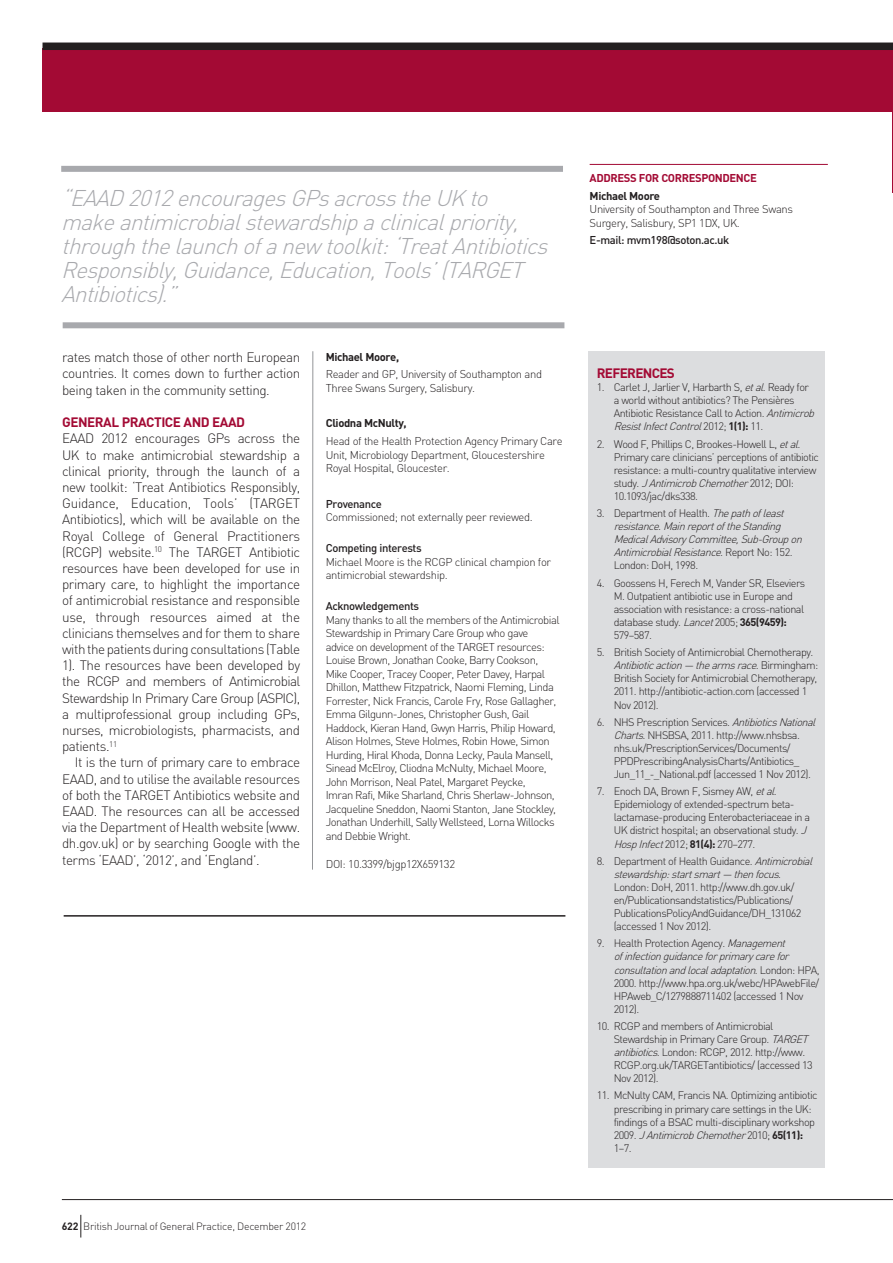
<style>
.page{position:relative;width:893px;height:1263px;background:#fff}
.page>*{position:absolute;margin:0;border:0;box-sizing:border-box;transform-origin:0 0}
.t1{font:italic 300 22.5px/24px "DIN";color:#a8a9ad}
.Body_Copy_First_para{font:300 13.5px/16.2px "DIN";letter-spacing:-.035em;color:#231f20;text-align:justify}
.Body_copy_indent{font:300 13.5px/16.2px "DIN";letter-spacing:-.035em;color:#231f20;text-align:justify}
.Sub_heading{font:700 13.5px "DIN";letter-spacing:-.035em;color:#a30a34}
.Reference_heading{font:700 13.5px "DIN";letter-spacing:-.05em;color:#a30a34}
.Address_Copy{font:300 11.25px/13.5px "DIN";letter-spacing:-.05em;color:#231f20}
.Address_Copy_Bold{font:500 11.25px "DIN";letter-spacing:-.035em;color:#231f20}
.Address_Copy-2{font:700 11.25px "DIN";letter-spacing:-.035em;color:#231f20}
.Address_title{font:700 11.25px "DIN";letter-spacing:-.035em;color:#a30a34}
.References_Body_Copy{font:300 10.8px/13px "DIN";letter-spacing:-.05em;color:#231f20}
.References_Body_Copy-2{font:italic 300 10.8px/13px "DIN";color:#231f20}
.t2{font:300 10.5px "DIN";letter-spacing:-.025em;color:#231f20}
.s1{font-style:italic}
.s2{font-weight:700}
.s3{font-style:normal}
</style>
<div class="page">
<hr style="left:312px;top:351px;width:1px;height:519px;background:#939598">
<div style="left:588px;top:351px;width:237px;height:816px;background:#dcdddf"></div>
<hr style="left:590px;top:164px;width:238px;height:1px;background:#a30a34">
<hr style="left:62px;top:1199px;width:831px;height:1px;background:#231f20">
<svg style="left:80px;top:1215px;width:1px;height:22px"></svg>
<div style="left:43px;top:48px;width:850px;height:64px;background:#a30a34"></div>
<div style="left:43px;top:43px;width:850px;height:7px;background:#231f20"></div>
<div style="left:61px;top:166px;width:502px;height:6px;background:#a8a9ad"></div>
<div style="left:63px;top:322px;width:501px;height:6px;background:#a8a9ad"></div>
<hr style="left:64px;top:915px;width:501px;height:1px;background:#231f20">
<p class="t1" style="left:61px;top:185px;width:495px">“EAAD2012encouragesGPsacrosstheUKto makeantimicrobialstewardshipaclinicalpriority, throughthelaunchofanew toolkit:‘TreatAntibiotics Responsibly,Guidance,Education,Tools’(TARGET Antibiotics).”</p>
<p class="Body_copy_indent" style="left:62px;top:349px;width:240px">rates match those of other north European countries. It comes down to further action being taken in the community setting.</p>
<p class="Sub_heading" style="left:62px;top:413px;width:184px">GENERAL PRACTICE AND EAAD</p>
<p class="Body_Copy_First_para" style="left:62px;top:430px;width:240px">EAAD 2012 encourages GPs across the UK to make antimicrobial stewardship a clinical priority, through the launch of a new toolkit: ‘Treat Antibiotics Responsibly, Guidance, Education, Tools’ (TARGET Antibiotics), which will be available on the Royal College of General Practitioners (RCGP) website.<sup>10</sup> The TARGET Antibiotic resources have been developed for use in primary care, to highlight the importance of antimicrobial resistance and responsible use, through resources aimed at the clinicians themselves and for them to share with the patients during consultations (Table 1). The resources have been developed by the RCGP and members of Antimicrobial Stewardship In Primary Care Group (ASPIC), a multiprofessional group including GPs, nurses, microbiologists, pharmacists, and patients.<sup>11</sup></p>
<p class="Body_copy_indent" style="left:62px;top:754px;width:240px;text-indent:13px">It is the turn of primary care to embrace EAAD, and to utilise the available resources of both the TARGET Antibiotics website and EAAD. The resources can all be accessed via the Department of Health website (www. dh.gov.uk) or by searching Google with the terms ‘EAAD’, ‘2012’, and ‘England’.</p>
<p class="Address_Copy-2" style="left:326px;top:349px;width:75px">Michael Moore,</p>
<p class="Address_Copy" style="left:326px;top:367px;width:218px">Reader and GP, University of Southampton and<br>Three Swans Surgery, Salisbury.</p>
<p class="Address_Copy-2" style="left:326px;top:416px;width:82px">Cliodna McNulty,</p>
<p class="Address_Copy" style="left:326px;top:434px;width:238px">Head of the Health Protection Agency Primary Care<br>Unit, Microbiology Department, Gloucestershire<br>Royal Hospital, Gloucester.</p>
<p class="Address_Copy_Bold" style="left:326px;top:496px;width:58px">Provenance</p>
<p class="Address_Copy" style="left:326px;top:510px;width:208px">Commissioned; not externally peer reviewed.</p>
<p class="Address_Copy_Bold" style="left:326px;top:541px;width:97px">Competing interests</p>
<p class="Address_Copy" style="left:326px;top:555px;width:227px">Michael Moore is the RCGP clinical champion for antimicrobial stewardship.</p>
<p class="Address_Copy_Bold" style="left:326px;top:599px;width:95px">Acknowledgements</p>
<p class="Address_Copy" style="left:326px;top:613px;width:235px">Many thanks to all the members of the Antimicrobial Stewardship in Primary Care Group who gave<br>advice on development of the TARGET resources:<br>Louise Brown, Jonathan Cooke, Barry Cookson, Mike Cooper, Tracey Cooper, Peter Davey, Harpal Dhillon, Matthew Fitzpatrick, Naomi Fleming, Linda Forrester, Nick Francis, Carole Fry, Rose Gallagher, Emma Gilgunn-Jones, Christopher Gush, Gail Haddock, Kieran Hand, Gwyn Harris, Philip Howard, Alison Holmes, Steve Holmes, Robin Howe, Simon Hurding, Hiral Khoda, Donna Lecky, Paula Mansell, Sinead McElroy, Cliodna McNulty, Michael Moore, John Morrison, Neal Patel, Margaret Peycke,<br>Imran Rafi, Mike Sharland, Chris Sherlaw-Johnson, Jacqueline Sneddon, Naomi Stanton, Jane Stockley, Jonathan Underhill, Sally Wellsteed, Lorna Willocks and Debbie Wright.</p>
<p class="Address_Copy" style="left:326px;top:857px;width:131px">DOI: 10.3399/bjgp12X659132</p>
<p class="Address_title" style="left:590px;top:170px;width:169px">ADDRESS FOR CORRESPONDENCE</p>
<p class="Address_Copy-2" style="left:590px;top:188px;width:72px">Michael Moore</p>
<p class="Address_Copy" style="left:590px;top:202px;width:205px">University of Southampton and Three Swans<br>Surgery, Salisbury, SP1 1DX, UK.</p>
<p class="Address_Copy_Bold" style="left:590px;top:233px;width:141px">E-mail: mvm198@soton.ac.uk</p>
<p class="Reference_heading" style="left:597px;top:365px;width:80px">REFERENCES</p>
<p class="References_Body_Copy" style="left:614px;top:381px;width:205px;text-indent:-17px">1. Carlet J, Jarlier V, Harbarth S, <span class="s1">etal</span>. Ready for<br>a world without antibiotics? The Pensières Antibiotic Resistance Call to Action. <span class="s1">Antimicrob ResistInfectControl</span>2 0 1 2 ; <span class="s2">1 ( 1 ) :</span> 1 1 .</p>
<p class="References_Body_Copy" style="left:614px;top:437px;width:207px;text-indent:-17px">2. Wood F, Phillips C, Brookes-Howell L, <span class="s1">etal.<br></span>Primary care clinicians’ perceptions of antibiotic resistance: a multi-country qualitative interview s t u d y . <span class="s1">JAntimicrobChemother</span>2 0 1 2 ; D O I :<br>10.1093/jac/dks338.</p>
<p class="References_Body_Copy-2" style="left:614px;top:507px;width:193px;text-indent:-17px"><span class="s3">3. Department of Health.</span> Thepathofleast resistance.MainreportoftheStanding MedicalAdvisoryCommittee,Sub-Groupon AntimicrobialResistance.<span class="s3">R e p o rt N o : 1 5 2 .<br>London: DoH, 1998.</span></p>
<p class="References_Body_Copy" style="left:614px;top:576px;width:193px;text-indent:-17px">4. Goossens H, Ferech M, Vander SR, Elseviers M. Outpatient antibiotic use in Europe and association with resistance: a cross-national database study. <span class="s1">Lancet</span>2005; <span class="s2">365(9459):<br></span>579–587.</p>
<p class="References_Body_Copy" style="left:614px;top:646px;width:206px;text-indent:-17px">5. British Society of Antimicrobial Chemotherapy.<br><span class="s1">Antibioticaction— thearmsrace.</span>B i r m i n g h a m :<br>British Society for Antimicrobial Chemotherapy, 2011. http://antibiotic-action.com (accessed 1<br>Nov 2012).</p>
<p class="References_Body_Copy" style="left:614px;top:715px;width:207px;text-indent:-17px">6. NHS Prescription Services. <span class="s1">AntibioticsNational Charts.</span>NHSBSA, 2011. http://www.nhsbsa. nhs.uk/PrescriptionServices/Documents/ PPDPrescribingAnalysisCharts/Antibiotics_ Jun_11_-_National.pdf (accessed 1 Nov 2012).</p>
<p class="References_Body_Copy" style="left:614px;top:785px;width:198px;text-indent:-17px">7. Enoch DA, Brown F, Sismey AW, <span class="s1">etal</span>.<br>Epidemiology of extended-spectrum beta&shy;lactamase-producing Enterobacteriaceae in a UK district hospital; an observational study. <span class="s1">J HospInfect</span>2012; <span class="s2">81(4):</span> 270–277.</p>
<p class="References_Body_Copy" style="left:614px;top:854px;width:203px;text-indent:-17px">8. Department of Health Guidance. <span class="s1">Antimicrobial stewardship:startsmart— thenfocus</span>.<br>London: DoH, 2011. http://www.dh.gov.uk/ en/Publicationsandstatistics/Publications/ PublicationsPolicyAndGuidance/DH_131062 (accessed 1 Nov 2012).</p>
<p class="References_Body_Copy" style="left:614px;top:937px;width:207px;text-indent:-17px">9. Health Protection Agency. <span class="s1">Management ofinfectionguidanceforprimarycarefor consultationandlocaladaptation</span>. L o n d o n : H P A , 2000. http://www.hpa.org.uk/webc/HPAwebFile/ HPAweb_C/1279888711402 (accessed 1 Nov 2012).</p>
<p class="References_Body_Copy" style="left:614px;top:1019px;width:201px;text-indent:-17px">10. RCGP and members of Antimicrobial Stewardship in Primary Care Group. <span class="s1">TARGET antibiotics.</span>London: RCGP, 2012. http://www.<br>RCGP.org.uk/TARGETantibiotics/ (accessed 13<br>Nov 2012).</p>
<p class="References_Body_Copy" style="left:614px;top:1089px;width:205px;text-indent:-17px">11. McNulty CAM, Francis NA. Optimizing antibiotic prescribing in primary care settings in the UK: findings of a BSAC multi-disciplinary workshop 2 0 0 9 . <span class="s1">JAntimicrobChemother</span>2 0 1 0 ; <span class="s2">6 5 ( 1 1 ) :<br></span>1–7.</p>
<p class="t2" style="left:62px;top:1219px;width:246px"><span class="s2">622</span> British Journal of General Practice, December 2012</p>
</div>
